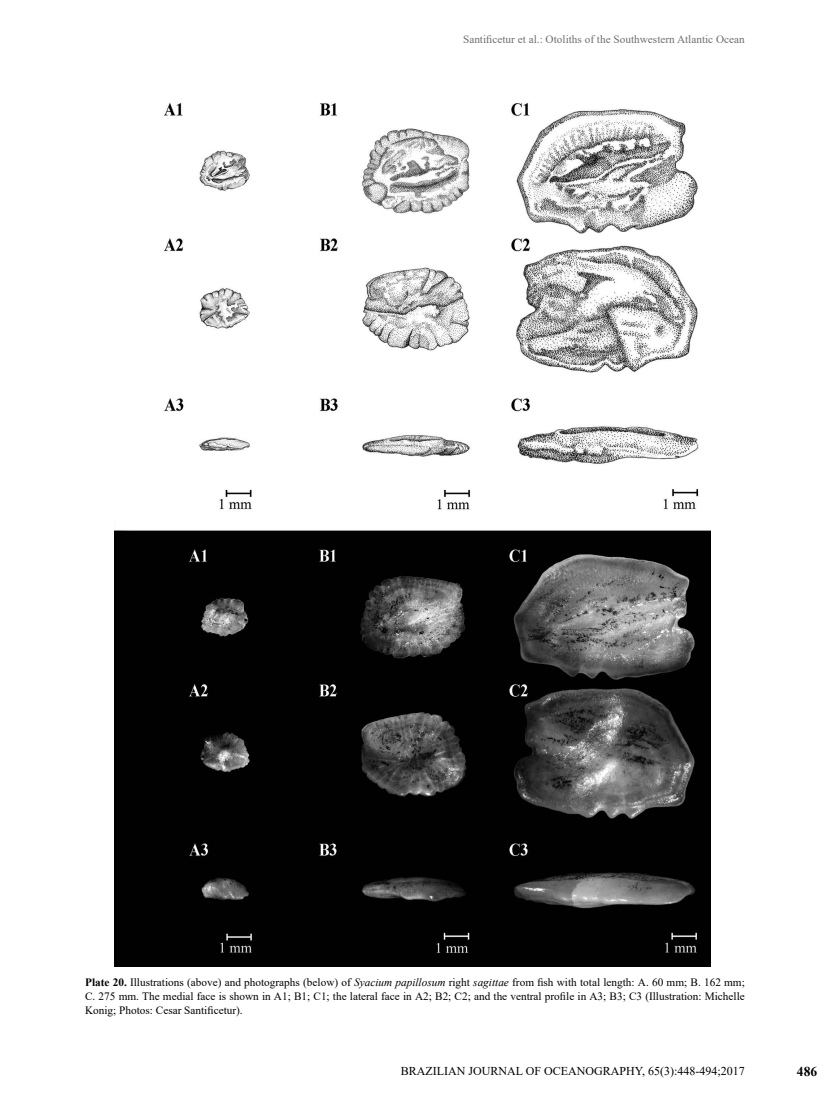
<style>
.page{position:relative;width:830px;height:1106px;background:#fff}
.page>*{position:absolute;margin:0;border:0;box-sizing:border-box;transform-origin:0 0}
.t1{font:700 13.5px "Times New Roman";color:#000}
.t2{font:12px "Times New Roman";color:#000}
.t3{font:11.25px/14.2px "Times New Roman";color:#000;text-align:justify}
.t4{font:11.25px "Times New Roman";color:#6d6e71}
.s1{font-weight:700}
.s2{font-style:italic}
</style>
<div class="page">
<img style="left:115px;top:103px;width:595px;height:863px">
<p class="t4" style="left:463px;top:31px;width:283px">Santificetur et al.: Otoliths of the Southwestern Atlantic Ocean</p>
<p class="t3" style="left:85px;top:974px;width:661px"><span class="s1">Plate 20.</span> Illustrations (above) and photographs (below) of <span class="s2">Syacium papillosum</span> right <span class="s2">sagittae</span> from fish with total length: A. 60 mm; B. 162 mm; C. 275 mm. The medial face is shown in A1; B1; C1; the lateral face in A2; B2; C2; and the ventral profile in A3; B3; C3 (Illustration: Michelle Konig; Photos: Cesar Santificetur).</p>
<p class="t2" style="left:400px;top:1063px;width:345px">BRAZILIAN JOURNAL OF OCEANOGRAPHY, 65(3):448-494;2017</p>
<p class="t1" style="left:796px;top:1062px;width:22px">486</p>
</div>
